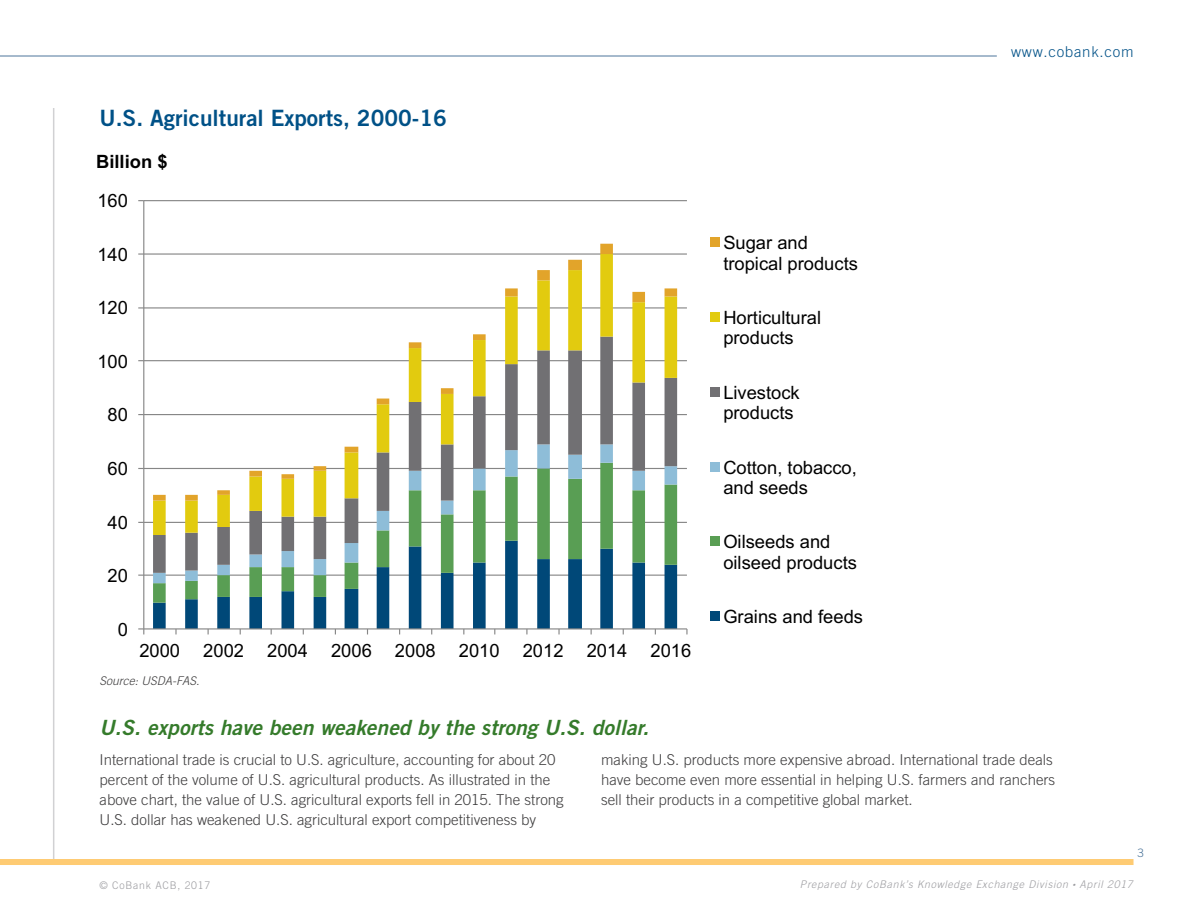
<style>
.page{position:relative;width:1188px;height:918px;background:#fff}
.page>*{position:absolute;margin:0;border:0;box-sizing:border-box;transform-origin:0 0}
.Exhibit_Head_Big{font:22.5px "Trade Gothic Bold Two";color:#005187}
.Green_KED_Section_Hd{font:italic 21px "Trade Gothic Bold Two";letter-spacing:.005em;color:#357b2b}
.t1{font:18.3px/20.7px "Arial";color:#000}
.t2{font:700 18.3px "Arial";color:#000}
.Text_-_basic{font:300 15px/20.2px "Trade Gothic";color:#3e3d3e}
.t3{font:300 15px "Trade Gothic";letter-spacing:.05em;color:#005187}
.Exhibit_Caption_Sour{font:italic 300 12px "Trade Gothic";color:#3e3d3e}
.t4{font:300 11.7px "Trade Gothic";color:#4e769b}
.t5{font:italic 300 10.5px "Trade Gothic";letter-spacing:.07em;color:#9d9da1}
.t6{font:300 10.5px "Trade Gothic";letter-spacing:.07em;color:#9d9da1}
.s1{font-size:6px}
</style>
<div class="page">
<hr style="left:53px;top:108px;width:1px;height:754px;background:#a3a3a7">
<div style="left:0;top:859px;width:1134px;height:6px;background:#fecb73"></div>
<hr style="left:0;top:56px;width:997px;height:1px;background:#4e769b">
<hr style="left:144px;top:575px;width:543px;height:1px;background:#868686">
<hr style="left:144px;top:522px;width:543px;height:1px;background:#868686">
<hr style="left:144px;top:468px;width:543px;height:1px;background:#868686">
<hr style="left:144px;top:414px;width:543px;height:1px;background:#868686">
<hr style="left:144px;top:360px;width:543px;height:1px;background:#868686">
<hr style="left:144px;top:307px;width:543px;height:2px;background:#868686">
<hr style="left:144px;top:253px;width:543px;height:2px;background:#868686">
<hr style="left:144px;top:200px;width:543px;height:1px;background:#868686">
<svg style="left:153px;top:603px;width:524px;height:25px"></svg>
<svg style="left:153px;top:583px;width:524px;height:20px"></svg>
<svg style="left:153px;top:573px;width:524px;height:10px"></svg>
<svg style="left:153px;top:535px;width:524px;height:38px"></svg>
<svg style="left:153px;top:501px;width:524px;height:34px"></svg>
<svg style="left:153px;top:244px;width:524px;height:257px"></svg>
<hr style="left:143px;top:201px;width:1px;height:428px;background:#868686">
<svg style="left:138px;top:307px;width:6px;height:2px"></svg>
<svg style="left:138px;top:253px;width:6px;height:2px"></svg>
<hr style="left:144px;top:628px;width:543px;height:2px;background:#868686">
<svg style="left:138px;top:628px;width:6px;height:6px"></svg>
<div style="left:710px;top:237px;width:9px;height:10px;background:#e2a42a"></div>
<div style="left:710px;top:312px;width:9px;height:10px;background:#e2cb0f"></div>
<div style="left:710px;top:387px;width:9px;height:9px;background:#717073"></div>
<div style="left:710px;top:462px;width:9px;height:9px;background:#8ebdd8"></div>
<div style="left:710px;top:537px;width:9px;height:9px;background:#599e54"></div>
<div style="left:710px;top:612px;width:9px;height:9px;background:#004878"></div>
<p class="Exhibit_Head_Big" style="left:100px;top:104px;width:349px">U.S. Agricultural Exports, 2000-16</p>
<p class="t2" style="left:96px;top:148px;width:73px">Billion $</p>
<p class="t1" style="left:97px;top:190px;width:32px">160</p>
<p class="t1" style="left:97px;top:244px;width:32px">140</p>
<p class="t1" style="left:97px;top:297px;width:32px">120</p>
<p class="t1" style="left:97px;top:351px;width:32px">100</p>
<p class="t1" style="left:108px;top:405px;width:22px">80</p>
<p class="t1" style="left:108px;top:458px;width:22px">60</p>
<p class="t1" style="left:108px;top:512px;width:22px">40</p>
<p class="t1" style="left:108px;top:565px;width:22px">20</p>
<p class="t1" style="left:118px;top:619px;width:12px">0</p>
<p class="t1" style="left:139px;top:640px;width:42px">2000</p>
<p class="t1" style="left:203px;top:640px;width:42px">2002</p>
<p class="t1" style="left:267px;top:640px;width:42px">2004</p>
<p class="t1" style="left:331px;top:640px;width:42px">2006</p>
<p class="t1" style="left:395px;top:640px;width:42px">2008</p>
<p class="t1" style="left:459px;top:640px;width:42px">2010</p>
<p class="t1" style="left:523px;top:640px;width:42px">2012</p>
<p class="t1" style="left:587px;top:640px;width:42px">2014</p>
<p class="t1" style="left:651px;top:640px;width:42px">2016</p>
<p class="Exhibit_Caption_Sour" style="left:100px;top:674px;width:102px">Source: USDA-FAS.</p>
<p class="Green_KED_Section_Hd" style="left:100px;top:714px;width:551px">U.S. exports have been weakened by the strong U.S. dollar.</p>
<p class="t1" style="left:723px;top:232px;width:136px">Sugar and tropical products</p>
<p class="t1" style="left:723px;top:307px;width:99px">Horticultural products</p>
<p class="t1" style="left:723px;top:382px;width:78px">Livestock products</p>
<p class="t1" style="left:723px;top:457px;width:135px">Cotton, tobacco, and seeds</p>
<p class="t1" style="left:723px;top:531px;width:135px">Oilseeds and oilseed products</p>
<p class="t1" style="left:723px;top:606px;width:141px">Grains and feeds</p>
<p class="t3" style="left:1011px;top:42px;width:124px">www.cobank.com</p>
<p class="Text_-_basic" style="left:100px;top:749px;width:466px">International trade is crucial to U.S. agriculture, accounting for about 20 percent of the volume of U.S. agricultural products. As illustrated in the above chart, the value of U.S. agricultural exports fell in 2015. The strong U.S. dollar has weakened U.S. agricultural export competitiveness by</p>
<p class="Text_-_basic" style="left:601px;top:749px;width:456px">making U.S. products more expensive abroad. International trade deals have become even more essential in helping U.S. farmers and ranchers sell their products in a competitive global market.</p>
<p class="t4" style="left:1138px;top:846px;width:8px">3</p>
<p class="t6" style="left:100px;top:879px;width:112px">© CoBank ACB, 2017</p>
<p class="t5" style="left:800px;top:878px;width:334px">Prepared by CoBank’s Knowledge Exchange Division <span class="s1">•</span> April 2017</p>
</div>
